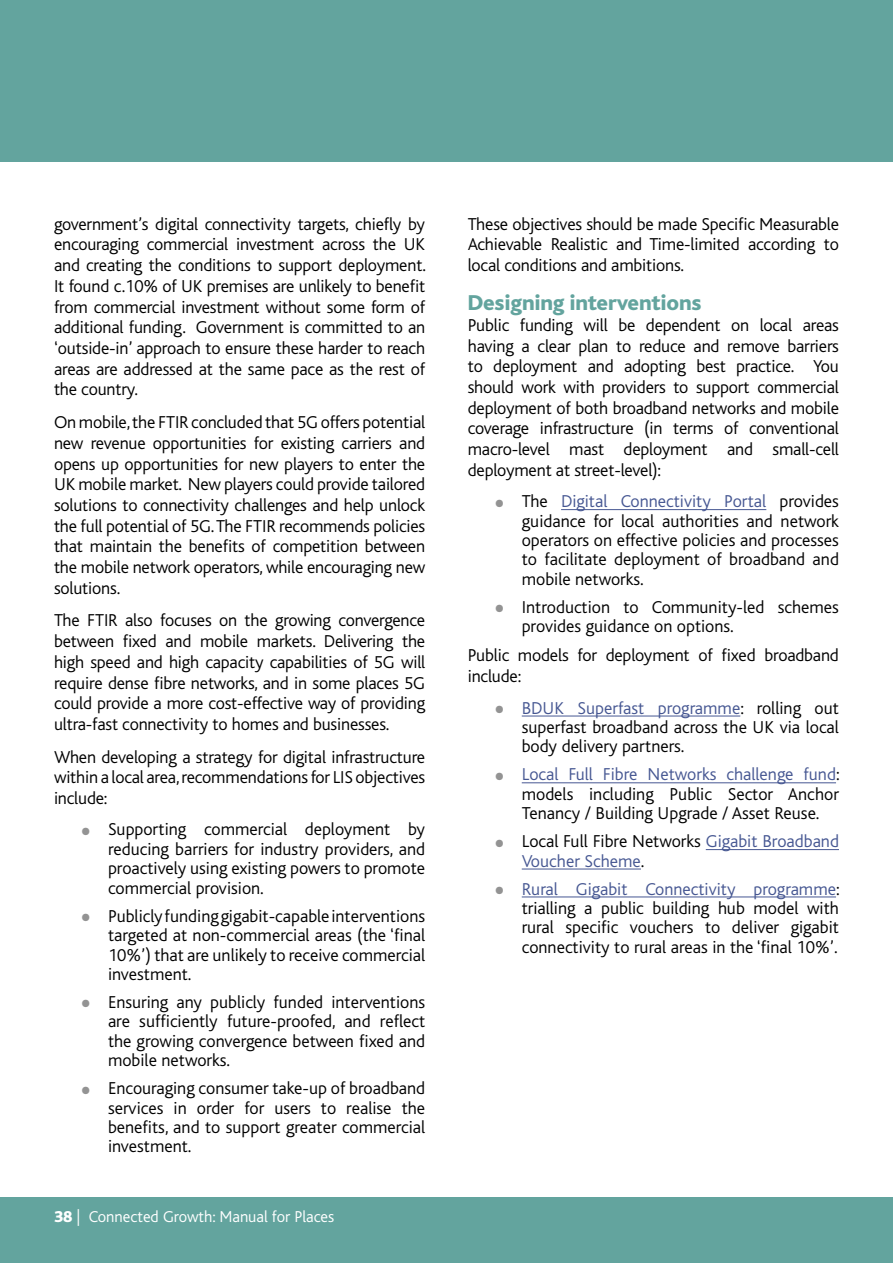
<style>
.page{position:relative;width:893px;height:1263px;background:#fff}
.page>*{position:absolute;margin:0;border:0;box-sizing:border-box;transform-origin:0 0}
.t1{font:800 22.5px "Bliss";letter-spacing:-.01em;color:#63a49e}
.t2{font:300 18px/20.7px "Bliss";letter-spacing:-.01em;color:#000;text-align:justify}
.t3{font:300 18px/19.4px "Bliss";color:#465792}
.t4{font:300 16.5px "Bliss";color:#fff}
.s1{font-weight:800;font-size:27px;color:#939393}
.s2{font-weight:800}
.s3{color:#465792}
.s4{color:#000}
</style>
<div class="page">
<div style="left:0;top:1197px;width:893px;height:66px;background:#63a49e"></div>
<div style="left:0;top:0;width:893px;height:162px;background:#63a49e"></div>
<hr style="left:561px;top:509px;width:205px;height:1px;background:#465792">
<hr style="left:522px;top:716px;width:218px;height:1px;background:#465792">
<hr style="left:522px;top:782px;width:314px;height:1px;background:#465792">
<hr style="left:706px;top:849px;width:133px;height:1px;background:#465792">
<hr style="left:522px;top:869px;width:119px;height:1px;background:#465792">
<hr style="left:522px;top:897px;width:314px;height:1px;background:#465792">
<p class="t2" style="left:54px;top:214px;width:373px">government’s digital connectivity targets, chiefly by encouraging commercial investment across the UK and creating the conditions to support deployment.<br>It found c.10% of UK premises are unlikely to benefit from commercial investment without some form of additional funding. Government is committed to an ‘outside-in’ approach to ensure these harder to reach areas are addressed at the same pace as the rest of the country.</p>
<p class="t2" style="left:54px;top:412px;width:373px">On mobile, the FTIR concluded that 5G offers potential new revenue opportunities for existing carriers and opens up opportunities for new players to enter the UK mobile market. New players could provide tailored solutions to connectivity challenges and help unlock the full potential of 5G. The FTIR recommends policies that maintain the benefits of competition between the mobile network operators, while encouraging new solutions.</p>
<p class="t2" style="left:54px;top:610px;width:373px">The FTIR also focuses on the growing convergence between fixed and mobile markets. Delivering the high speed and high capacity capabilities of 5G will require dense fibre networks, and in some places 5G could provide a more cost-effective way of providing ultra-fast connectivity to homes and businesses.</p>
<p class="t2" style="left:54px;top:747px;width:373px">When developing a strategy for digital infrastructure within a local area, recommendations for LIS objectives include:</p>
<p class="t2" style="left:108px;top:820px;width:319px;line-height:19.4px;text-indent:-27px"><span class="s1">•</span> Supporting commercial deployment by reducing barriers for industry providers, and proactively using existing powers to promote commercial provision.</p>
<p class="t2" style="left:108px;top:906px;width:319px;line-height:19.4px;text-indent:-27px"><span class="s1">•</span> Publicly funding gigabit-capable interventions targeted at non-commercial areas (the ‘final 10%’) that are unlikely to receive commercial investment.</p>
<p class="t2" style="left:108px;top:993px;width:319px;line-height:19.4px;text-indent:-27px"><span class="s1">•</span> Ensuring any publicly funded interventions are sufficiently future-proofed, and reflect the growing convergence between fixed and mobile networks.</p>
<p class="t2" style="left:108px;top:1079px;width:319px;line-height:19.4px;text-indent:-27px"><span class="s1">•</span> Encouraging consumer take-up of broadband services in order for users to realise the benefits, and to support greater commercial investment.</p>
<p class="t4" style="left:54px;top:1207px;width:282px"><span class="s2">38</span> | Connected Growth: Manual for Places</p>
<p class="t2" style="left:468px;top:214px;width:373px">These objectives should be made Specific Measurable Achievable Realistic and Time-limited according to local conditions and ambitions.</p>
<p class="t1" style="left:468px;top:291px;width:235px">Designing interventions</p>
<p class="t2" style="left:468px;top:315px;width:373px">Public funding will be dependent on local areas having a clear plan to reduce and remove barriers to deployment and adopting best practice. You should work with providers to support commercial deployment of both broadband networks and mobile coverage infrastructure (in terms of conventional macro-level mast deployment and small-cell deployment at street-level):</p>
<p class="t2" style="left:522px;top:492px;width:319px;line-height:19.4px;text-indent:-27px"><span class="s1">•</span> The <span class="s3">Digital Connectivity Portal</span> provides guidance for local authorities and network operators on effective policies and processes to facilitate deployment of broadband and mobile networks.</p>
<p class="t2" style="left:522px;top:598px;width:319px;line-height:19.4px;text-indent:-27px"><span class="s1">•</span> Introduction to Community-led schemes provides guidance on options.</p>
<p class="t2" style="left:468px;top:645px;width:373px">Public models for deployment of fixed broadband include:</p>
<p class="t2" style="left:522px;top:698px;width:319px;line-height:19.4px;text-indent:-27px"><span class="s1">•</span> <span class="s3">BDUK Superfast programme</span>: rolling out superfast broadband across the UK via local body delivery partners.</p>
<p class="t2" style="left:522px;top:765px;width:319px;line-height:19.4px;text-indent:-27px"><span class="s1">•</span> <span class="s3">Local Full Fibre Networks challenge fund</span>: models including Public Sector Anchor Tenancy / Building Upgrade / Asset Reuse.</p>
<p class="t3" style="left:522px;top:832px;width:319px;text-indent:-27px"><span class="s1">•</span> <span class="s4">Local Full Fibre Networks</span> Gigabit Broadband<br>Voucher Scheme<span class="s4">.</span></p>
<p class="t2" style="left:522px;top:879px;width:319px;line-height:19.4px;text-indent:-27px"><span class="s1">•</span> <span class="s3">Rural Gigabit Connectivity programme</span>: trialling a public building hub model with rural specific vouchers to deliver gigabit connectivity to rural areas in the ‘final 10%’.</p>
</div>
